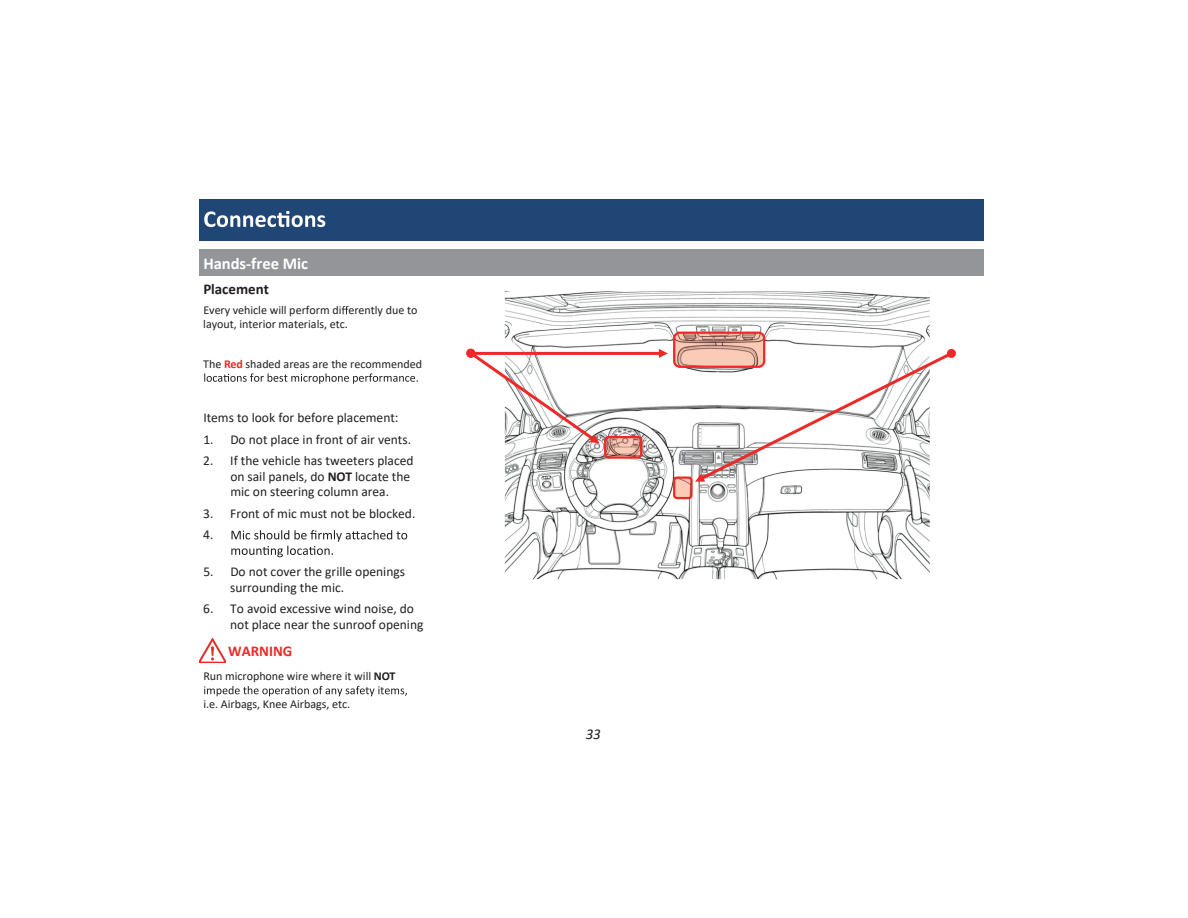
<style>
.page{position:relative;width:1188px;height:918px;background:#fff}
.page>*{position:absolute;margin:0;border:0;box-sizing:border-box;transform-origin:0 0}
.t1{font:700 16.5px "Calibri";color:#fff}
.t2{font:700 15px "Calibri";color:#231f20}
.t3{font:700 15px "Calibri";color:#ee2928}
.t4{font:italic 15px "Calibri";color:#231f20}
.t5{font:13.5px/15.5px "Calibri";color:#231f20}
.t6{font:12px/13.8px "Calibri";letter-spacing:-.005em;color:#231f20}
.s1{font-weight:700;color:#ee2928}
.s2{font-weight:700}
</style>
<div class="page">
<div style="left:199px;top:199px;width:785px;height:42px;background:#1f4675"></div>
<svg style="left:204px;top:211px;width:121px;height:16px"></svg>
<div style="left:199px;top:249px;width:785px;height:27px;background:#939598"></div>
<svg style="left:342px;top:306px;width:7px;height:8px"></svg>
<svg style="left:204px;top:373px;width:214px;height:11px"></svg>
<svg style="left:231px;top:530px;width:176px;height:27px"></svg>
<svg style="left:204px;top:686px;width:203px;height:11px"></svg>
<img style="left:199px;top:639px;width:27px;height:24px">
<img style="left:505px;top:291px;width:425px;height:288px">
<svg style="left:466px;top:332px;width:490px;height:167px"></svg>
<p class="t1" style="left:203px;top:252px;width:106px">Hands-free Mic</p>
<p class="t2" style="left:203px;top:278px;width:67px">Placement</p>
<p class="t6" style="left:203px;top:303px;width:216px">Every vehicle will perform di erently due to layout, interior materials, etc.</p>
<p class="t6" style="left:203px;top:357px;width:220px">The <span class="s1">Red</span> shaded areas are the recommended</p>
<p class="t5" style="left:203px;top:410px;width:197px">Items to look for before placement:</p>
<p class="t5" style="left:203px;top:431px;width:209px">1. Do not place in front of air vents.</p>
<p class="t5" style="left:230px;top:453px;width:185px;text-indent:-27px">2. If the vehicle has tweeters placed on sail panels, do <span class="s2">NOT</span> locate the mic on steering column area.</p>
<p class="t5" style="left:203px;top:502px;width:214px;line-height:21.5px">3. Front of mic must not be blocked.<br>4.</p>
<p class="t5" style="left:230px;top:564px;width:176px;text-indent:-27px">5. Do not cover the grille openings surrounding the mic.</p>
<p class="t5" style="left:230px;top:601px;width:195px;text-indent:-27px">6. To avoid excessive wind noise, do not place near the sunroof opening</p>
<p class="t3" style="left:228px;top:640px;width:66px">WARNING</p>
<p class="t6" style="left:203px;top:669px;width:194px">Run microphone wire where it will <span class="s2">NOT</span></p>
<p class="t6" style="left:203px;top:697px;width:148px">i.e. Airbags, Knee Airbags, etc.</p>
<p class="t4" style="left:586px;top:724px;width:17px">33</p>
</div>
